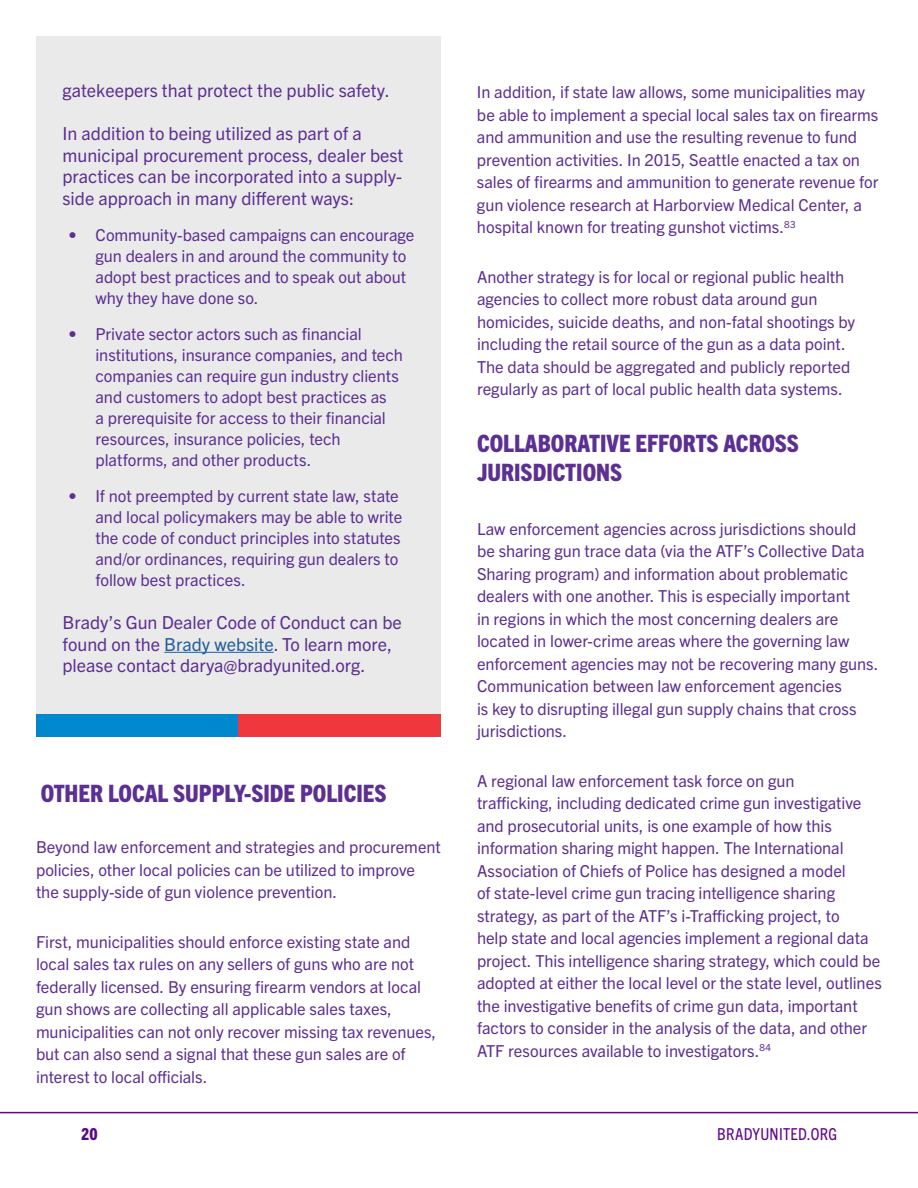
<style>
.page{position:relative;width:918px;height:1188px;background:#fff}
.page>*{position:absolute;margin:0;border:0;box-sizing:border-box;transform-origin:0 0}
.t1{font:800 condensed 24px/28.8px "Trade Gothic Next LT Pro";color:#5c2f92}
.t2{font:18px/21.6px "Trade Gothic Next LT Pro";color:#5c2f92}
.t3{font:16.5px/22.5px "Trade Gothic Next LT Pro";letter-spacing:-.005em;color:#5c2f92}
.t4{font:condensed 16.5px "Trade Gothic Next LT Pro";letter-spacing:.02em;color:#5c068c}
.t5{font:800 condensed 16.5px "Trade Gothic Next LT Pro";color:#5c068c}
.s1{color:#215e9e}
</style>
<div class="page">
<hr style="left:0;top:1112px;width:918px;height:1px;background:#5c068c">
<div style="left:36px;top:36px;width:405px;height:689px;background:#eaeaea"></div>
<div style="left:36px;top:714px;width:405px;height:23px;background:#0088ce"></div>
<div style="left:238px;top:714px;width:203px;height:23px;background:#ef373e"></div>
<hr style="left:164px;top:652px;width:110px;height:1px;background:#215e9e">
<p class="t2" style="left:63px;top:78px;width:329px">gatekeepers that protect the public safety.</p>
<p class="t2" style="left:63px;top:121px;width:342px">In addition to being utilized as part of a municipal procurement process, dealer best practices can be incorporated into a supply&shy;side approach in many different ways:</p>
<p class="t3" style="left:96px;top:223px;width:320px;line-height:21px;text-indent:-27px">• Community-based campaigns can encourage gun dealers in and around the community to adopt best practices and to speak out about why they have done so.</p>
<p class="t3" style="left:96px;top:322px;width:309px;line-height:21px;text-indent:-27px">• Private sector actors such as financial institutions, insurance companies, and tech companies can require gun industry clients and customers to adopt best practices as<br>a prerequisite for access to their financial resources, insurance policies, tech platforms, and other products.</p>
<p class="t3" style="left:96px;top:484px;width:308px;line-height:21px;text-indent:-27px">• If not preempted by current state law, state and local policymakers may be able to write the code of conduct principles into statutes and/or ordinances, requiring gun dealers to follow best practices.</p>
<p class="t2" style="left:63px;top:610px;width:341px">Brady’s Gun Dealer Code of Conduct can be found on the <span class="s1">Brady website</span>. To learn more, please contact darya@bradyunited.org.</p>
<h1 class="t1" style="left:41px;top:777px;width:347px">OTHER LOCAL SUPPLY-SIDE POLICIES</h1>
<p class="t3" style="left:36px;top:835px;width:406px">Beyond law enforcement and strategies and procurement policies, other local policies can be utilized to improve the supply-side of gun violence prevention.</p>
<p class="t3" style="left:36px;top:930px;width:402px">First, municipalities should enforce existing state and local sales tax rules on any sellers of guns who are not federally licensed. By ensuring firearm vendors at local gun shows are collecting all applicable sales taxes, municipalities can not only recover missing tax revenues, but can also send a signal that these gun sales are of interest to local officials.</p>
<p class="t3" style="left:477px;top:80px;width:403px">In addition, if state law allows, some municipalities may be able to implement a special local sales tax on firearms and ammunition and use the resulting revenue to fund prevention activities. In 2015, Seattle enacted a tax on sales of firearms and ammunition to generate revenue for gun violence research at Harborview Medical Center, a hospital known for treating gunshot victims.<sup>83</sup></p>
<p class="t3" style="left:477px;top:264px;width:380px">Another strategy is for local or regional public health agencies to collect more robust data around gun homicides, suicide deaths, and non-fatal shootings by including the retail source of the gun as a data point.<br>The data should be aggregated and publicly reported regularly as part of local public health data systems.</p>
<h1 class="t1" style="left:477px;top:428px;width:323px">COLLABORATIVE EFFORTS ACROSS<br>JURISDICTIONS</h1>
<p class="t3" style="left:477px;top:516px;width:403px">Law enforcement agencies across jurisdictions should<br>be sharing gun trace data (via the ATF’s Collective Data Sharing program) and information about problematic dealers with one another. This is especially important<br>in regions in which the most concerning dealers are located in lower-crime areas where the governing law enforcement agencies may not be recovering many guns.<br>Communication between law enforcement agencies<br>is key to disrupting illegal gun supply chains that cross jurisdictions.</p>
<p class="t3" style="left:477px;top:768px;width:406px">A regional law enforcement task force on gun<br>trafficking, including dedicated crime gun investigative and prosecutorial units, is one example of how this information sharing might happen. The International Association of Chiefs of Police has designed a model<br>of state-level crime gun tracing intelligence sharing strategy, as part of the ATF’s i-Trafficking project, to<br>help state and local agencies implement a regional data project. This intelligence sharing strategy, which could be adopted at either the local level or the state level, outlines the investigative benefits of crime gun data, important factors to consider in the analysis of the data, and other ATF resources available to investigators.<sup>84</sup></p>
<p class="t5" style="left:81px;top:1122px;width:18px">20</p>
<p class="t4" style="left:717px;top:1122px;width:121px">BRADYUNITED.ORG</p>
</div>
